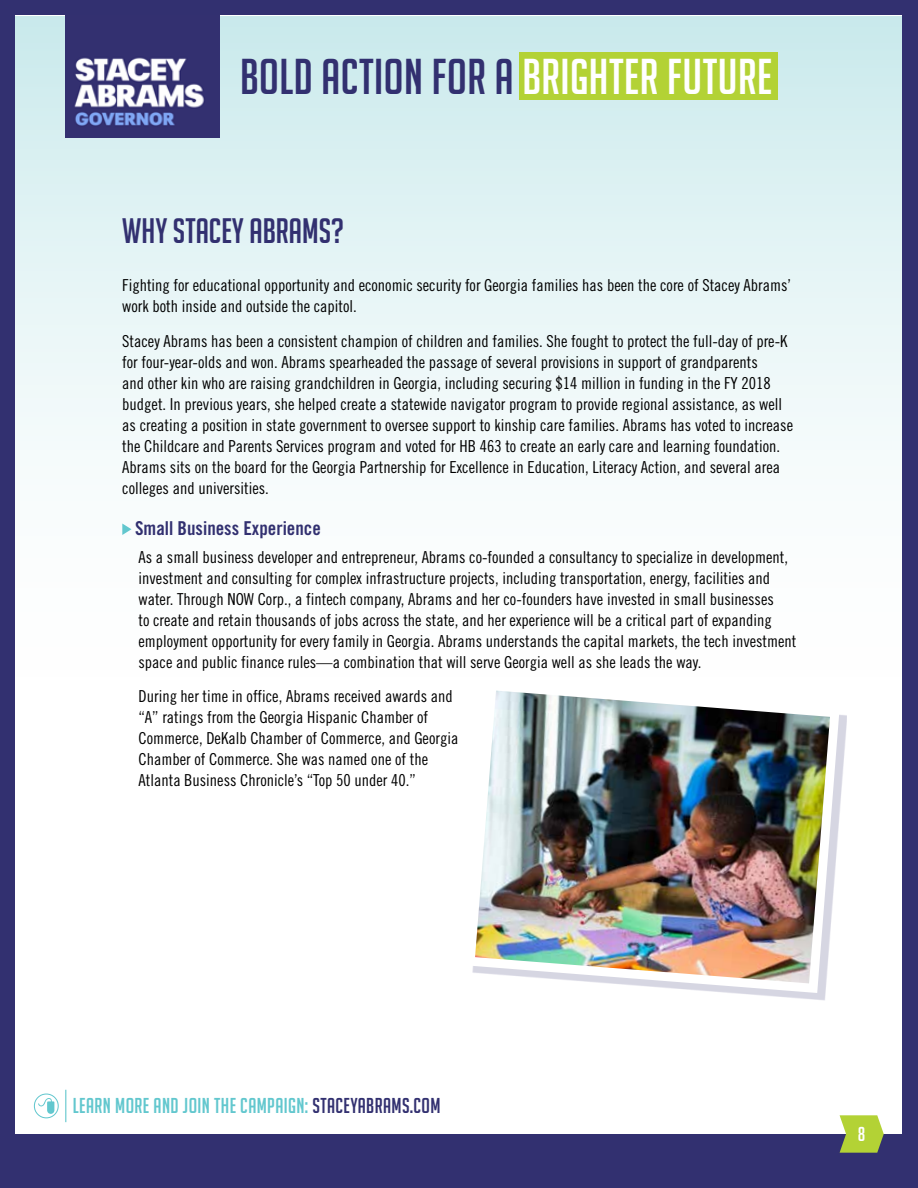
<style>
.page{position:relative;width:918px;height:1188px;background:#323070}
.page>*{position:absolute;margin:0;border:0;box-sizing:border-box;transform-origin:0 0}
.t1{font:49.05px "Big Noodle Titling";letter-spacing:.01em;color:#323070}
.t2{font:34.5px "Big Noodle Titling";color:#323070}
.t3{font:21px "Big Noodle Titling";letter-spacing:.02em;color:#62c7ce}
.t4{font:19.8px "Big Noodle Titling";color:#fff}
.t5{font:19.2px "Trade Gothic LT Std Bd Cn 20";color:#323070}
.t6{font:16.5px/21px "Trade Gothic LT Std Cn 18";color:#000}
.s1{color:#fff}
.s2{color:#323070}
</style>
<div class="page">
<div style="left:16px;top:16px;width:886px;height:1118px;background:#fff"></div>
<div style="left:16px;top:16px;width:886px;height:690px;background:linear-gradient(to bottom,#ceebee,#fff)"></div>
<svg style="left:840px;top:1115px;width:44px;height:38px;background:#aec849"></svg>
<svg style="left:34px;top:1094px;width:25px;height:24px"></svg>
<hr style="left:65px;top:1090px;width:1px;height:32px;background:#62c7ce">
<img style="left:66px;top:16px;width:154px;height:122px">
<div style="left:519px;top:52px;width:259px;height:48px;background:#b3d235"></div>
<svg style="left:122px;top:524px;width:9px;height:11px"></svg>
<img style="left:461px;top:676px;width:383px;height:322px">
<h1 class="t1" style="left:240px;top:50px;width:534px">BOLD ACTION FOR A <span class="s1">BRIGHTER FUTURE</span></h1>
<h2 class="t2" style="left:122px;top:212px;width:223px">WHY STACEY ABRAMS?</h2>
<p class="t6" style="left:122px;top:275px;width:670px">Fighting for educational opportunity and economic security for Georgia families has been the core of Stacey Abrams’ work both inside and outside the capitol.</p>
<p class="t6" style="left:122px;top:330px;width:672px">Stacey Abrams has been a consistent champion of children and families. She fought to protect the full-day of pre-K for four-year-olds and won. Abrams spearheaded the passage of several provisions in support of grandparents<br>and other kin who are raising grandchildren in Georgia, including securing $14 million in funding in the FY 2018 budget. In previous years, she helped create a statewide navigator program to provide regional assistance, as well as creating a position in state government to oversee support to kinship care families. Abrams has voted to increase the Childcare and Parents Services program and voted for HB 463 to create an early care and learning foundation.<br>Abrams sits on the board for the Georgia Partnership for Excellence in Education, Literacy Action, and several area colleges and universities.</p>
<p class="t5" style="left:135px;top:516px;width:187px">Small Business Experience</p>
<p class="t6" style="left:139px;top:546px;width:659px">As a small business developer and entrepreneur, Abrams co-founded a consultancy to specialize in development, investment and consulting for complex infrastructure projects, including transportation, energy, facilities and water. Through NOW Corp., a fintech company, Abrams and her co-founders have invested in small businesses<br>to create and retain thousands of jobs across the state, and her experience will be a critical part of expanding employment opportunity for every family in Georgia. Abrams understands the capital markets, the tech investment space and public finance rules—a combination that will serve Georgia well as she leads the way.</p>
<p class="t6" style="left:139px;top:686px;width:321px">During her time in office, Abrams received awards and “A” ratings from the Georgia Hispanic Chamber of Commerce, DeKalb Chamber of Commerce, and Georgia Chamber of Commerce. She was named one of the Atlanta Business Chronicle’s “Top 50 under 40.”</p>
<p class="t3" style="left:73px;top:1094px;width:369px">LEARN MORE AND JOIN THE CAMPAIGN: <span class="s2">STACEYABRAMS.COM</span></p>
<p class="t4" style="left:858px;top:1123px;width:9px">8</p>
</div>
